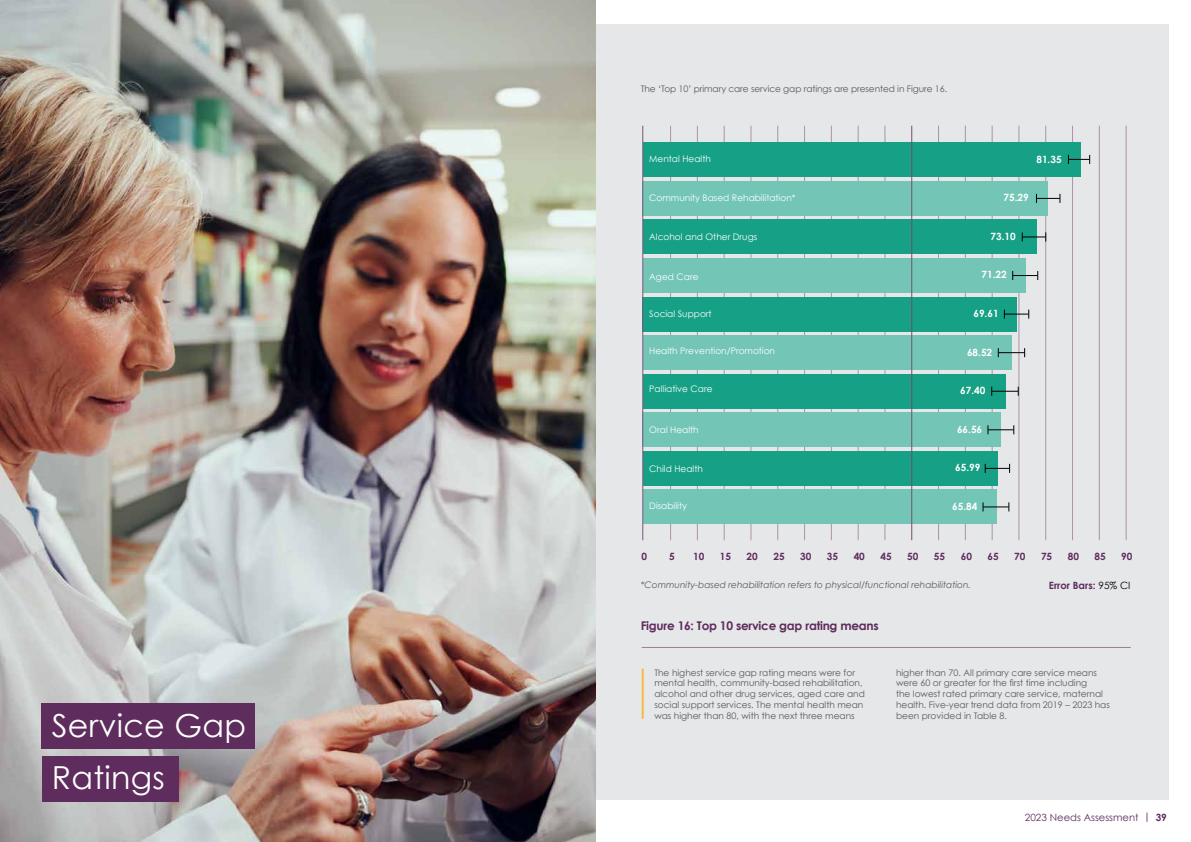
<style>
.page{position:relative;width:1191px;height:842px;background:#fff}
.page>*{position:absolute;margin:0;border:0;box-sizing:border-box;transform-origin:0 0}
.t1{font:31.7px/51.8px "Century Gothic";letter-spacing:.01em;color:#fff}
.t2{font:700 12px "Century Gothic";letter-spacing:-.02em;color:#5e2c5d}
.t3{font:700 10px "Century Gothic";color:#5e2c5d}
.t4{font:700 10px "Century Gothic";color:#fff}
.t5{font:10px "Century Gothic";color:#5e2c5d}
.t6{font:9px/10.8px "Century Gothic";color:#58595b}
.t7{font:9px "Century Gothic";color:#fff}
.t8{font:italic 9px "Century Gothic";color:#58595b}
.s1{font-weight:400;color:#000}
.s2{font-weight:700}
</style>
<div class="page">
<div style="left:25px;top:24px;width:1144px;height:775px;background:#e6e7e8"></div>
<img style="left:0;top:0;width:595px;height:842px">
<div style="left:42px;top:703px;width:213px;height:45px;background:#5e2c5d"></div>
<div style="left:42px;top:756px;width:136px;height:45px;background:#5e2c5d"></div>
<hr style="left:641px;top:669px;width:2px;height:50px;background:#f7b942">
<hr style="left:641px;top:647px;width:489px;height:1px;background:#9b7f99">
<hr style="left:697px;top:126px;width:1px;height:414px;background:#ab93a9">
<hr style="left:750px;top:126px;width:1px;height:414px;background:#ab93a9">
<hr style="left:804px;top:126px;width:1px;height:414px;background:#ab93a9">
<hr style="left:884px;top:126px;width:1px;height:414px;background:#ab93a9">
<hr style="left:831px;top:126px;width:1px;height:414px;background:#ab93a9">
<hr style="left:938px;top:126px;width:1px;height:414px;background:#ab93a9">
<hr style="left:992px;top:126px;width:1px;height:414px;background:#ab93a9">
<hr style="left:1045px;top:126px;width:1px;height:414px;background:#ab93a9">
<hr style="left:1072px;top:126px;width:1px;height:414px;background:#ab93a9">
<hr style="left:1099px;top:126px;width:1px;height:414px;background:#ab93a9">
<hr style="left:1125px;top:126px;width:1px;height:414px;background:#ab93a9">
<hr style="left:670px;top:126px;width:1px;height:414px;background:#ab93a9">
<hr style="left:724px;top:126px;width:1px;height:414px;background:#ab93a9">
<hr style="left:777px;top:126px;width:1px;height:414px;background:#ab93a9">
<hr style="left:858px;top:126px;width:1px;height:414px;background:#ab93a9">
<hr style="left:965px;top:126px;width:1px;height:414px;background:#ab93a9">
<hr style="left:1018px;top:126px;width:1px;height:414px;background:#ab93a9">
<div style="left:643px;top:143px;width:437px;height:34px;background:#16a085"></div>
<svg style="left:1068px;top:155px;width:22px;height:9px"></svg>
<div style="left:643px;top:181px;width:405px;height:34px;background:#73c6b6"></div>
<svg style="left:1036px;top:194px;width:24px;height:9px"></svg>
<div style="left:643px;top:220px;width:393px;height:34px;background:#16a085"></div>
<svg style="left:1021px;top:232px;width:25px;height:9px"></svg>
<div style="left:643px;top:297px;width:374px;height:34px;background:#16a085"></div>
<svg style="left:1004px;top:310px;width:25px;height:9px"></svg>
<div style="left:643px;top:336px;width:368px;height:34px;background:#73c6b6"></div>
<svg style="left:997px;top:348px;width:28px;height:9px"></svg>
<div style="left:643px;top:374px;width:362px;height:34px;background:#16a085"></div>
<svg style="left:991px;top:387px;width:27px;height:9px"></svg>
<div style="left:643px;top:413px;width:358px;height:34px;background:#73c6b6"></div>
<svg style="left:987px;top:425px;width:27px;height:9px"></svg>
<div style="left:643px;top:451px;width:354px;height:34px;background:#16a085"></div>
<svg style="left:984px;top:464px;width:26px;height:9px"></svg>
<div style="left:643px;top:490px;width:353px;height:34px;background:#73c6b6"></div>
<svg style="left:982px;top:502px;width:27px;height:9px"></svg>
<div style="left:643px;top:258px;width:382px;height:35px;background:#73c6b6"></div>
<svg style="left:1012px;top:271px;width:26px;height:9px"></svg>
<hr style="left:642px;top:126px;width:1px;height:414px;background:#7a5578">
<hr style="left:911px;top:126px;width:1px;height:414px;background:#744d72">
<h1 class="t1" style="left:52px;top:699px;width:196px">Service Gap<br>Ratings</h1>
<p class="t6" style="left:640px;top:83px;width:308px">The ‘Top 10’ primary care service gap ratings are presented in Figure 16.</p>
<p class="t7" style="left:649px;top:154px;width:63px">Mental Health</p>
<p class="t4" style="left:1036px;top:153px;width:27px">81.35</p>
<p class="t7" style="left:649px;top:192px;width:148px">Community Based Rehabilitation*</p>
<p class="t4" style="left:1003px;top:191px;width:27px">75.29</p>
<p class="t7" style="left:649px;top:231px;width:109px">Alcohol and Other Drugs</p>
<p class="t4" style="left:990px;top:230px;width:27px">73.10</p>
<p class="t7" style="left:649px;top:271px;width:51px">Aged Care</p>
<p class="t4" style="left:981px;top:268px;width:27px">71.22</p>
<p class="t7" style="left:649px;top:308px;width:64px">Social Support</p>
<p class="t4" style="left:973px;top:307px;width:27px">69.61</p>
<p class="t7" style="left:649px;top:346px;width:127px">Health Prevention/Promotion</p>
<p class="t4" style="left:967px;top:346px;width:27px">68.52</p>
<p class="t4" style="left:960px;top:384px;width:27px">67.40</p>
<p class="t7" style="left:649px;top:424px;width:51px">Oral Health</p>
<p class="t4" style="left:957px;top:423px;width:27px">66.56</p>
<p class="t7" style="left:649px;top:463px;width:55px">Child Health</p>
<p class="t4" style="left:955px;top:461px;width:27px">65.99</p>
<p class="t7" style="left:649px;top:500px;width:39px">Disability</p>
<p class="t4" style="left:952px;top:500px;width:27px">65.84</p>
<p class="t7" style="left:649px;top:383px;width:65px">Palliative Care</p>
<p class="t3" style="left:641px;top:550px;width:7px">0</p>
<p class="t3" style="left:669px;top:550px;width:7px">5</p>
<p class="t3" style="left:693px;top:550px;width:13px">10</p>
<p class="t3" style="left:720px;top:550px;width:13px">15</p>
<p class="t3" style="left:746px;top:550px;width:13px">20</p>
<p class="t3" style="left:773px;top:550px;width:13px">25</p>
<p class="t3" style="left:800px;top:550px;width:13px">30</p>
<p class="t3" style="left:827px;top:550px;width:13px">35</p>
<p class="t3" style="left:853px;top:550px;width:13px">40</p>
<p class="t3" style="left:880px;top:550px;width:13px">45</p>
<p class="t3" style="left:907px;top:550px;width:13px">50</p>
<p class="t3" style="left:934px;top:550px;width:13px">55</p>
<p class="t3" style="left:960px;top:550px;width:13px">60</p>
<p class="t3" style="left:987px;top:550px;width:13px">65</p>
<p class="t3" style="left:1014px;top:550px;width:13px">70</p>
<p class="t3" style="left:1041px;top:550px;width:13px">75</p>
<p class="t3" style="left:1067px;top:550px;width:13px">80</p>
<p class="t3" style="left:1094px;top:550px;width:13px">85</p>
<p class="t3" style="left:1121px;top:550px;width:13px">90</p>
<p class="t8" style="left:640px;top:579px;width:332px">*Community-based rehabilitation refers to physical/functional rehabilitation.</p>
<h2 class="t2" style="left:640px;top:618px;width:240px">Figure 16: Top 10 service gap rating means</h2>
<p class="t3" style="left:1048px;top:579px;width:83px">Error Bars: <span class="s1">95% CI</span></p>
<p class="t6" style="left:654px;top:667px;width:212px">The highest service gap rating means were for mental health, community-based rehabilitation, alcohol and other drug services, aged care and social support services. The mental health mean was higher than 80, with the next three means</p>
<p class="t6" style="left:896px;top:667px;width:215px">higher than 70. All primary care service means were 60 or greater for the first time including<br>the lowest rated primary care service, maternal health. Five-year trend data from 2019 – 2023 has been provided in Table 8.</p>
<p class="t5" style="left:1025px;top:811px;width:143px">2023 Needs Assessment <span class="s2">| 39</span></p>
</div>
